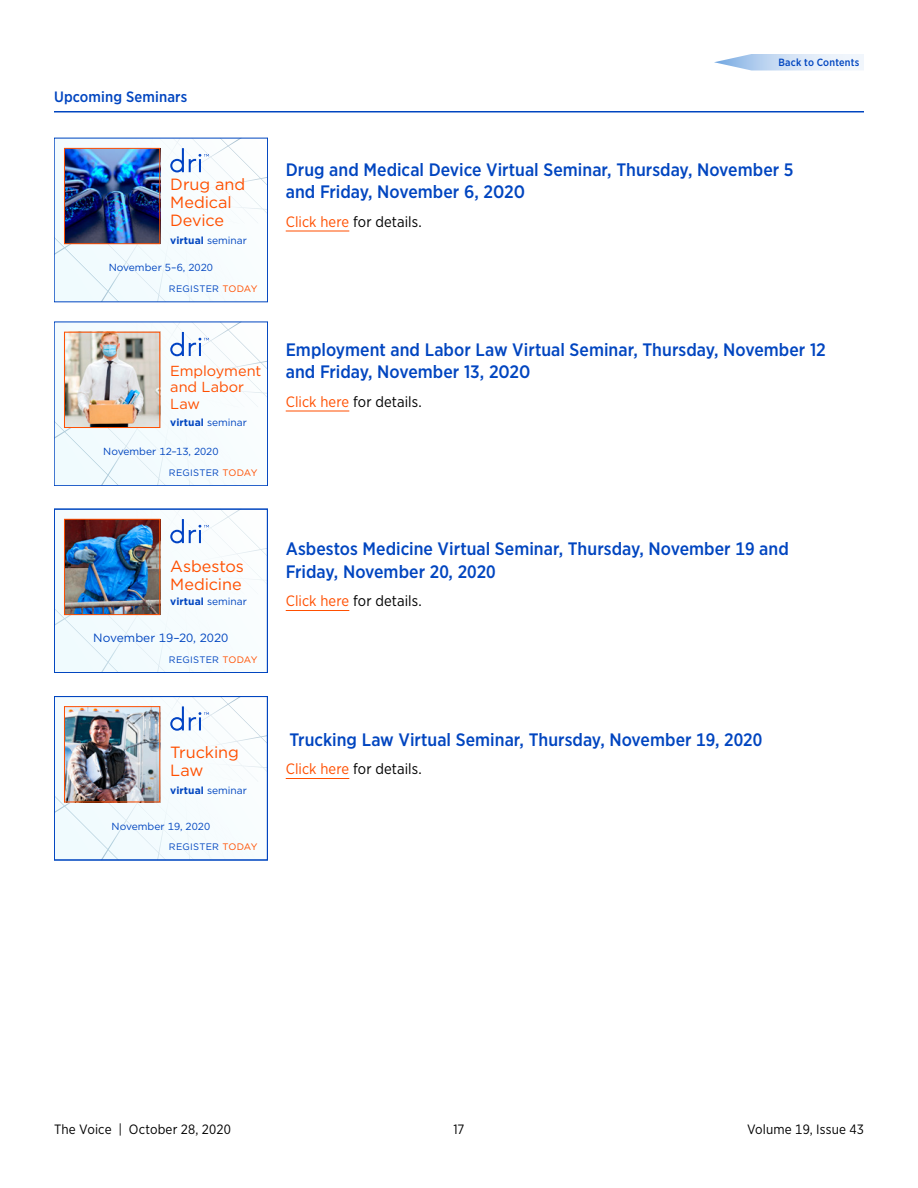
<style>
.page{position:relative;width:918px;height:1188px;background:#fff}
.page>*{position:absolute;margin:0;border:0;box-sizing:border-box;transform-origin:0 0}
.t1{font:500 18px/22.5px "Gotham Narrow";color:#0045c0}
.t2{font:16.2px/18px "Gotham";letter-spacing:-.005em;color:#ff4f00}
.t3{font:15px "Gotham Narrow";letter-spacing:.005em;color:#000}
.t4{font:500 15px "Gotham Narrow";letter-spacing:.01em;color:#0045c0}
.t5{font:14.55px/16.2px "Gotham";color:#ff4f00}
.t6{font:13.5px "Gotham Narrow";letter-spacing:.01em;color:#000}
.t7{font:12px "Gotham";color:#0045c0}
.t8{font:500 10.5px "Gotham Narrow";letter-spacing:.02em;color:#0045c0}
.t9{font:700 10.2px "Gotham";letter-spacing:.005em;color:#0045c0}
.t10{font:10.2px "Gotham";color:#0045c0}
.t11{font:9.45px "Gotham";letter-spacing:.025em;color:#0045c0}
.s1{font-weight:400}
.s2{color:#ff4f00}
</style>
<div class="page">
<svg style="left:714px;top:54px;width:150px;height:16px"></svg>
<hr style="left:54px;top:111px;width:810px;height:1px;background:#0045c0">
<hr style="left:286px;top:231px;width:63px;height:1px;background:#ff4f00">
<hr style="left:286px;top:411px;width:63px;height:1px;background:#ff4f00">
<hr style="left:286px;top:610px;width:63px;height:1px;background:#ff4f00">
<hr style="left:286px;top:778px;width:63px;height:1px;background:#ff4f00">
<img style="left:56px;top:140px;width:210px;height:160px">
<svg style="left:56px;top:324px;width:210px;height:160px"></svg>
<div style="left:54px;top:322px;width:214px;height:164px;border:1px solid #0045c0"></div>
<img style="left:56px;top:511px;width:210px;height:160px">
<div style="left:54px;top:509px;width:214px;height:164px;border:1px solid #0045c0"></div>
<img style="left:56px;top:698px;width:210px;height:160px">
<div style="left:54px;top:696px;width:214px;height:164px;border:1px solid #0045c0"></div>
<p class="t4" style="left:54px;top:87px;width:135px">Upcoming Seminars</p>
<p class="t2" style="left:170px;top:175px;width:76px">Drug and<br>Medical<br>Device</p>
<p class="t9" style="left:170px;top:234px;width:78px">virtual <span class="s1">seminar</span></p>
<p class="t10" style="left:109px;top:261px;width:106px">November 5–6, 2020</p>
<p class="t11" style="left:169px;top:283px;width:90px">REGISTER <span class="s2">TODAY</span></p>
<p class="t5" style="left:170px;top:362px;width:93px">Employment and Labor<br>Law</p>
<p class="t9" style="left:170px;top:416px;width:78px">virtual <span class="s1">seminar</span></p>
<p class="t10" style="left:103px;top:445px;width:117px">November 12–13, 2020</p>
<p class="t11" style="left:169px;top:467px;width:90px">REGISTER <span class="s2">TODAY</span></p>
<p class="t8" style="left:778px;top:56px;width:83px">Back to Contents</p>
<p class="t1" style="left:286px;top:158px;width:509px">Drug and Medical Device Virtual Seminar, Thursday, November 5 and Friday, November 6, 2020</p>
<p class="t3" style="left:286px;top:212px;width:137px"><span class="s2">Click here</span> for details.</p>
<p class="t1" style="left:286px;top:338px;width:542px">Employment and Labor Law Virtual Seminar, Thursday, November 12 and Friday, November 13, 2020</p>
<p class="t3" style="left:286px;top:392px;width:137px"><span class="s2">Click here</span> for details.</p>
<p class="t2" style="left:170px;top:557px;width:75px">Asbestos<br>Medicine</p>
<p class="t9" style="left:170px;top:595px;width:78px">virtual <span class="s1">seminar</span></p>
<p class="t7" style="left:93px;top:630px;width:137px">November 19–20, 2020</p>
<p class="t11" style="left:169px;top:654px;width:90px">REGISTER <span class="s2">TODAY</span></p>
<p class="t1" style="left:286px;top:537px;width:505px">Asbestos Medicine Virtual Seminar, Thursday, November 19 and<br>Friday, November 20, 2020</p>
<p class="t3" style="left:286px;top:591px;width:137px"><span class="s2">Click here</span> for details.</p>
<p class="t2" style="left:170px;top:743px;width:70px">Trucking<br>Law</p>
<p class="t9" style="left:170px;top:783px;width:78px">virtual <span class="s1">seminar</span></p>
<p class="t10" style="left:112px;top:819px;width:100px">November 19, 2020</p>
<p class="t11" style="left:169px;top:841px;width:90px">REGISTER <span class="s2">TODAY</span></p>
<p class="t1" style="left:290px;top:728px;width:474px">Trucking Law Virtual Seminar, Thursday, November 19, 2020</p>
<p class="t3" style="left:286px;top:759px;width:137px"><span class="s2">Click here</span> for details.</p>
<p class="t6" style="left:54px;top:1121px;width:178px">The Voice | October 28, 2020</p>
<p class="t6" style="left:453px;top:1121px;width:13px">17</p>
<p class="t6" style="left:747px;top:1121px;width:118px">Volume 19, Issue 43</p>
</div>
